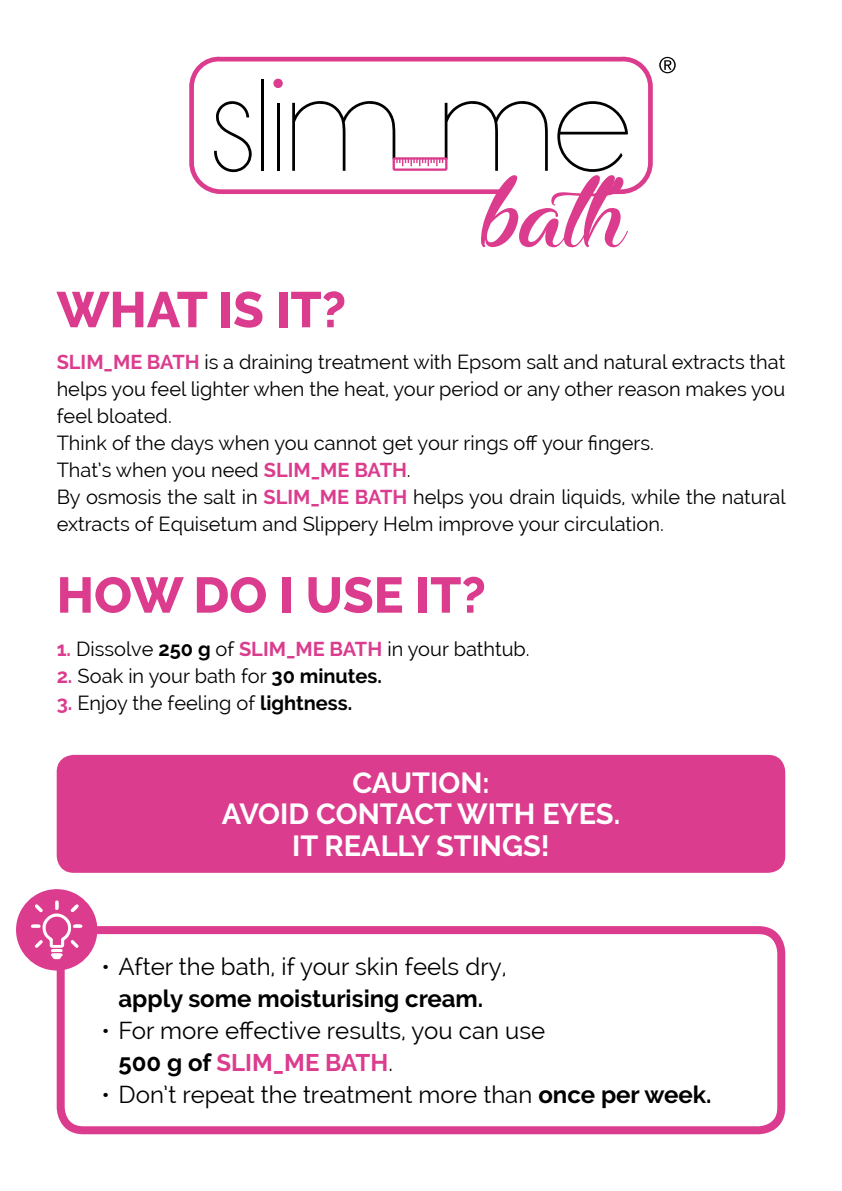
<style>
.page{position:relative;width:842px;height:1191px;background:#fff}
.page>*{position:absolute;margin:0;border:0;box-sizing:border-box;transform-origin:0 0}
.t1{font:800 50px "Raleway";color:#db3c8e}
.t2{font:700 29px/31.4px "Raleway";color:#fff;text-align:center}
.t3{font:24px/32px "Raleway";color:#000}
.t4{font:700 24px "Raleway";color:#000}
.t5{font:20px/27px "Raleway";color:#000}
.s1{font-weight:700;color:#db3c8e}
.s2{font-weight:700}
</style>
<div class="page">
<div style="left:57px;top:755px;width:728px;height:118px;background:#db3c8e;border-radius:17px"></div>
<div style="left:57px;top:926px;width:728px;height:208px;border:8px solid #db3c8e;border-radius:23px"></div>
<div style="left:16px;top:889px;width:81px;height:81px;background:#db3c8e;border-radius:50%"></div>
<svg style="left:31px;top:900px;width:52px;height:59px"></svg>
<svg style="left:189px;top:58px;width:464px;height:137px"></svg>
<svg style="left:292px;top:101px;width:336px;height:146px"></svg>
<svg style="left:659px;top:57px;width:17px;height:16px"></svg>
<h1 class="t1" style="left:57px;top:281px;width:291px">WHAT IS IT?</h1>
<p class="t5" style="left:57px;top:349px;width:731px"><span class="s1">SLIM_ME BATH</span> is a draining treatment with Epsom salt and natural extracts that helps you feel lighter when the heat, your period or any other reason makes you feel bloated.<br>Think of the days when you cannot get your rings off your fingers.<br>That’s when you need <span class="s1">SLIM_ME BATH</span>.<br>By osmosis the salt in <span class="s1">SLIM_ME BATH</span> helps you drain liquids, while the natural extracts of Equisetum and Slippery Helm improve your circulation.</p>
<h1 class="t1" style="left:57px;top:566px;width:431px">HOW DO I USE IT?</h1>
<p class="t5" style="left:57px;top:635px;width:474px"><span class="s1">1.</span> Dissolve <span class="s2">250 g</span> of <span class="s1">SLIM_ME BATH</span> in your bathtub.</p>
<p class="t5" style="left:57px;top:662px;width:327px"><span class="s1">2.</span> Soak in your bath for <span class="s2">30 minutes.</span></p>
<p class="t5" style="left:57px;top:689px;width:297px"><span class="s1">3.</span> Enjoy the feeling of <span class="s2">lightness.</span></p>
<h2 class="t2" style="left:222px;top:767px;width:400px">CAUTION:<br>AVOID CONTACT WITH EYES.<br>IT REALLY STINGS!</h2>
<p class="t3" style="left:101px;top:950px;width:407px">• After the bath, if your skin feels dry,</p>
<p class="t4" style="left:118px;top:984px;width:366px">apply some moisturising cream.</p>
<p class="t3" style="left:118px;top:1014px;width:428px;text-indent:-17px">• For more effective results, you can use<br><span class="s2">500 g of</span> <span class="s1">SLIM_ME BATH</span>.</p>
<p class="t3" style="left:101px;top:1078px;width:612px">• Don’t repeat the treatment more than <span class="s2">once per week.</span></p>
</div>
